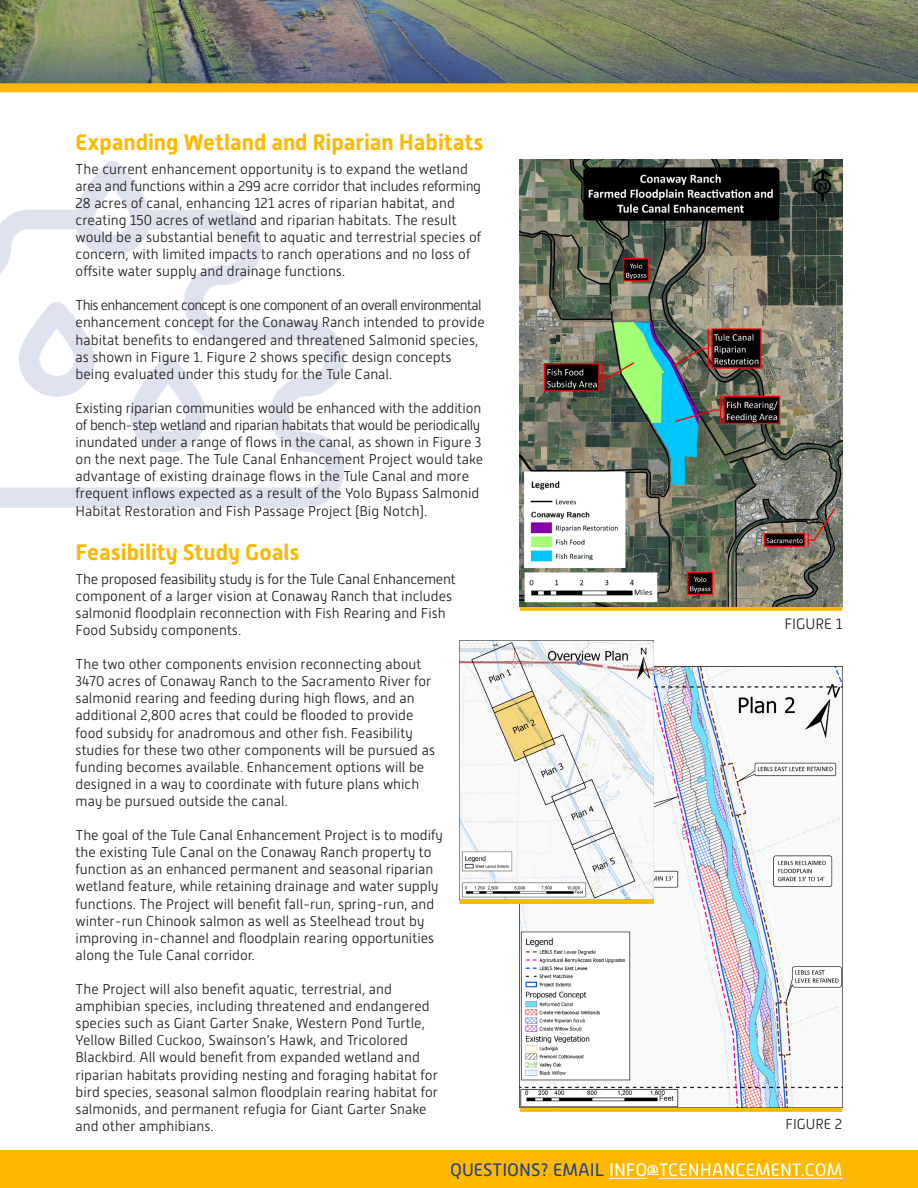
<style>
.page{position:relative;width:918px;height:1188px;background:#fff}
.page>*{position:absolute;margin:0;border:0;box-sizing:border-box;transform-origin:0 0}
.t1{font:700 22.5px "Alwyn New";color:#fcb900}
.t2{font:18px "Alwyn New";color:#fff}
.t3{font:300 15px "Alwyn New";color:#231f20}
.t4{font:300 14.4px "Alwyn New";color:#231f20}
.t5{font:300 14.25px/17.1px "Alwyn New";color:#231f20}
.s1{color:#24408e}
</style>
<div class="page">
<img style="left:0;top:92px;width:380px;height:416px">
<img style="left:0;top:0;width:918px;height:31px">
<img style="left:0;top:31px;width:918px;height:52px">
<div style="left:0;top:83px;width:918px;height:9px;background:#fcb900"></div>
<div style="left:0;top:1150px;width:918px;height:38px;background:#fcb900"></div>
<div style="left:520px;top:606px;width:322px;height:5px;background:#fcb900"></div>
<img style="left:520px;top:160px;width:322px;height:446px">
<div style="left:520px;top:1107px;width:322px;height:5px;background:#fcb900"></div>
<img style="left:520px;top:667px;width:322px;height:440px">
<div style="left:459px;top:899px;width:195px;height:5px;background:#fcb900"></div>
<img style="left:459px;top:641px;width:195px;height:258px">
<svg style="left:493px;top:691px;width:62px;height:70px"></svg>
<hr style="left:609px;top:1178px;width:38px;height:1px;background:#fff">
<svg style="left:647px;top:1174px;width:12px;height:1px"></svg>
<hr style="left:659px;top:1178px;width:183px;height:1px;background:#fff">
<h1 class="t1" style="left:76px;top:129px;width:409px">Expanding Wetland and Riparian Habitats</h1>
<p class="t5" style="left:76px;top:160px;width:407px">The current enhancement opportunity is to expand the wetland area and functions within a 299 acre corridor that includes reforming 28 acres of canal, enhancing 121 acres of riparian habitat, and creating 150 acres of wetland and riparian habitats. The result would be a substantial benefit to aquatic and terrestrial species of concern, with limited impacts to ranch operations and no loss of offsite water supply and drainage functions.</p>
<p class="t5" style="left:76px;top:297px;width:411px">This enhancement concept is one component of an overall environmental enhancement concept for the Conaway Ranch intended to provide habitat benefits to endangered and threatened Salmonid species, as shown in Figure 1. Figure 2 shows specific design concepts being evaluated under this study for the Tule Canal.</p>
<p class="t5" style="left:76px;top:400px;width:409px">Existing riparian communities would be enhanced with the addition of bench-step wetland and riparian habitats that would be periodically inundated under a range of flows in the canal, as shown in Figure 3 on the next page. The Tule Canal Enhancement Project would take advantage of existing drainage flows in the Tule Canal and more frequent inflows expected as a result of the Yolo Bypass Salmonid Habitat Restoration and Fish Passage Project (Big Notch).</p>
<h1 class="t1" style="left:76px;top:539px;width:225px">Feasibility Study Goals</h1>
<p class="t5" style="left:76px;top:570px;width:382px">The proposed feasibility study is for the Tule Canal Enhancement component of a larger vision at Conaway Ranch that includes salmonid floodplain reconnection with Fish Rearing and Fish Food Subsidy components.</p>
<p class="t5" style="left:76px;top:656px;width:361px">The two other components envision reconnecting about 3470 acres of Conaway Ranch to the Sacramento River for salmonid rearing and feeding during high flows, and an additional 2,800 acres that could be flooded to provide food subsidy for anadromous and other fish. Feasibility studies for these two other components will be pursued as funding becomes available. Enhancement options will be designed in a way to coordinate with future plans which may be pursued outside the canal.</p>
<p class="t5" style="left:76px;top:827px;width:369px">The goal of the Tule Canal Enhancement Project is to modify the existing Tule Canal on the Conaway Ranch property to function as an enhanced permanent and seasonal riparian wetland feature, while retaining drainage and water supply functions. The Project will benefit fall-run, spring-run, and winter-run Chinook salmon as well as Steelhead trout by improving in-channel and floodplain rearing opportunities along the Tule Canal corridor.</p>
<p class="t5" style="left:76px;top:981px;width:364px">The Project will also benefit aquatic, terrestrial, and amphibian species, including threatened and endangered species such as Giant Garter Snake, Western Pond Turtle, Yellow Billed Cuckoo, Swainson’s Hawk, and Tricolored Blackbird. All would benefit from expanded wetland and riparian habitats providing nesting and foraging habitat for bird species, seasonal salmon floodplain rearing habitat for salmonids, and permanent refugia for Giant Garter Snake and other amphibians.</p>
<p class="t3" style="left:784px;top:615px;width:60px">FIGURE 1</p>
<p class="t4" style="left:786px;top:1116px;width:58px">FIGURE 2</p>
<p class="t2" style="left:450px;top:1160px;width:394px"><span class="s1">QUESTIONS? EMAIL</span> INFO<sup>@</sup>TCENHANCEMENT.COM</p>
</div>
